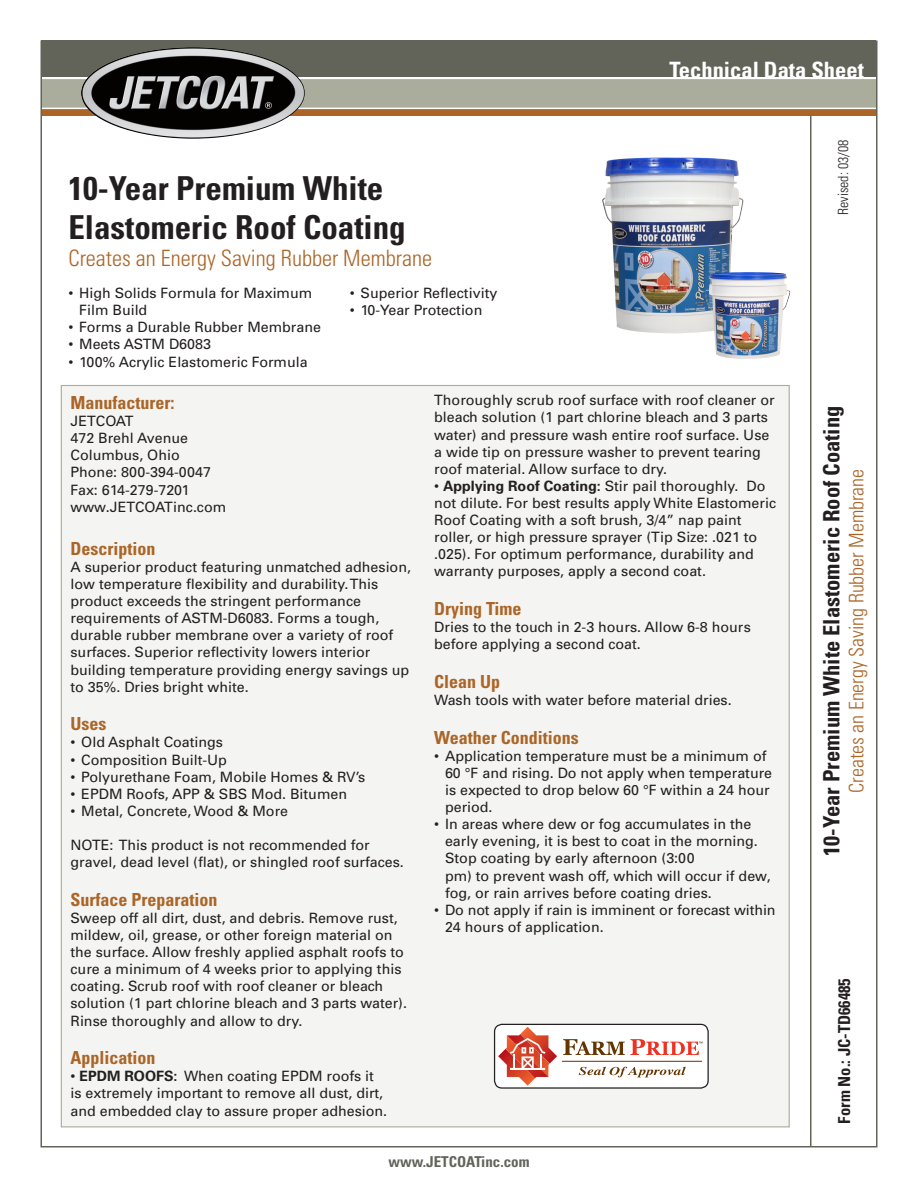
<style>
.page{position:relative;width:918px;height:1188px;background:#fff}
.page>*{position:absolute;margin:0;border:0;box-sizing:border-box;transform-origin:0 0}
.Product_Name_Main_1{font:700 condensed 33px "Univers";color:#231f20}
.Product_Name_Small_S{font:700 condensed 22.5px "Univers";color:#231f20}
.Product_Large_Descri{font:300 condensed 22.5px "Univers";color:#ab6527}
.t1{font:700 condensed 22.5px "Univers";color:#fff}
.Product_description{font:300 condensed 20.1px "Univers";color:#ab6527}
.Small_Head{font:700 condensed 18px "Univers";color:#ab6527}
.Form{font:700 condensed 16.5px "Univers";color:#231f20}
.t2{font:700 condensed 15px "Univers";color:#62645a}
.Body{font:14.25px/17.1px "Univers";color:#231f20}
.Revised_Date_Text{font:300 condensed 14.1px "Univers";color:#231f20}
.s1{font-weight:700}
</style>
<div class="page">
<div style="left:42px;top:40px;width:834px;height:37px;background:#62645a"></div>
<div style="left:42px;top:109px;width:834px;height:7px;background:#ab6527"></div>
<svg style="left:43px;top:79px;width:832px;height:31px;background:#aeae9d"></svg>
<img style="left:81px;top:47px;width:224px;height:92px">
<hr style="left:810px;top:115px;width:2px;height:1031px;background:#62645a">
<img style="left:602px;top:157px;width:142px;height:177px">
<div style="left:61px;top:386px;width:728px;height:741px;background:#f4f4f2"></div>
<img style="left:704px;top:272px;width:86px;height:87px">
<div style="left:495px;top:1024px;width:213px;height:64px;background:#fff;border-radius:8px"></div>
<svg style="left:498px;top:1027px;width:59px;height:59px"></svg>
<svg style="left:579px;top:1067px;width:107px;height:10px"></svg>
<hr style="left:562px;top:1061px;width:140px;height:1px;background:#653500">
<svg style="left:563px;top:1039px;width:140px;height:16px"></svg>
<div style="left:494px;top:1024px;width:215px;height:65px;border:1px solid #231f20;border-radius:8px"></div>
<p class="Product_Name_Main_1" style="left:68px;top:168px;width:316px">10-Year Premium White</p>
<p class="Product_Name_Main_1" style="left:68px;top:207px;width:339px">Elastomeric Roof Coating</p>
<p class="Product_Large_Descri" style="left:68px;top:245px;width:365px">Creates an Energy Saving Rubber Membrane</p>
<p class="Body" style="left:68px;top:285px;width:245px">• High Solids Formula for Maximum</p>
<p class="Body" style="left:79px;top:302px;width:70px">Film Build</p>
<p class="Body" style="left:68px;top:319px;width:254px">• Forms a Durable Rubber Membrane</p>
<p class="Body" style="left:68px;top:336px;width:144px">• Meets ASTM D6083</p>
<p class="Body" style="left:68px;top:353px;width:241px">• 100% Acrylic Elastomeric Formula</p>
<p class="Body" style="left:350px;top:285px;width:149px">• Superior Reflectivity</p>
<p class="Body" style="left:350px;top:302px;width:134px">• 10-Year Protection</p>
<p class="t1" style="left:669px;top:56px;width:196px">Technical Data Sheet</p>
<p class="Revised_Date_Text" style="left:835px;top:215px;width:77px;rotate:-90deg">Revised: 03/08</p>
<p class="Small_Head" style="left:71px;top:392px;width:105px">Manufacturer:</p>
<p class="Body" style="left:71px;top:413px;width:65px">JETCOAT</p>
<p class="Body" style="left:71px;top:430px;width:119px">472 Brehl Avenue<br>Columbus, Ohio</p>
<p class="Body" style="left:71px;top:464px;width:157px">Phone: 800-394-0047<br>Fax: 614-279-7201 www.JETCOATinc.com</p>
<p class="Small_Head" style="left:71px;top:537px;width:86px">Description</p>
<p class="Body" style="left:71px;top:558px;width:342px">A superior product featuring unmatched adhesion, low temperature flexibility and durability.This product exceeds the stringent performance requirements of ASTM-D6083. Forms a tough, durable rubber membrane over a variety of roof surfaces. Superior reflectivity lowers interior building temperature providing energy savings up to 35%. Dries bright white.</p>
<p class="Small_Head" style="left:71px;top:713px;width:37px">Uses</p>
<p class="Body" style="left:71px;top:734px;width:154px">• Old Asphalt Coatings</p>
<p class="Body" style="left:71px;top:751px;width:158px">• Composition Built-Up</p>
<p class="Body" style="left:71px;top:768px;width:296px">• Polyurethane Foam, Mobile Homes &amp; RV’s</p>
<p class="Body" style="left:71px;top:785px;width:278px">• EPDM Roofs, APP &amp; SBS Mod. Bitumen</p>
<p class="Body" style="left:71px;top:802px;width:219px">• Metal, Concrete, Wood &amp; More</p>
<p class="Body" style="left:71px;top:837px;width:335px">NOTE: This product is not recommended for gravel, dead level (flat), or shingled roof surfaces.</p>
<p class="Small_Head" style="left:71px;top:888px;width:149px">Surface Preparation</p>
<p class="Body" style="left:71px;top:909px;width:338px">Sweep off all dirt, dust, and debris. Remove rust, mildew, oil, grease, or other foreign material on the surface. Allow freshly applied asphalt roofs to cure a minimum of 4 weeks prior to applying this coating. Scrub roof with roof cleaner or bleach solution (1 part chlorine bleach and 3 parts water).<br>Rinse thoroughly and allow to dry.</p>
<p class="Small_Head" style="left:71px;top:1047px;width:87px">Application</p>
<p class="Body" style="left:71px;top:1068px;width:318px">• <span class="s1">EPDM ROOFS:</span> When coating EPDM roofs it is extremely important to remove all dust, dirt, and embedded clay to assure proper adhesion.</p>
<p class="Body" style="left:434px;top:392px;width:342px">Thoroughly scrub roof surface with roof cleaner or bleach solution (1 part chlorine bleach and 3 parts water) and pressure wash entire roof surface. Use a wide tip on pressure washer to prevent tearing roof material. Allow surface to dry.</p>
<p class="Body" style="left:434px;top:477px;width:343px">• <span class="s1">Applying Roof Coating:</span> Stir pail thoroughly. Do not dilute. For best results apply White Elastomeric Roof Coating with a soft brush, 3/4” nap paint roller, or high pressure sprayer (Tip Size: .021 to .025). For optimum performance, durability and warranty purposes, apply a second coat.</p>
<p class="Small_Head" style="left:434px;top:598px;width:89px">Drying Time</p>
<p class="Body" style="left:434px;top:619px;width:318px">Dries to the touch in 2-3 hours. Allow 6-8 hours before applying a second coat.</p>
<p class="Small_Head" style="left:434px;top:671px;width:68px">Clean Up</p>
<p class="Body" style="left:434px;top:692px;width:299px">Wash tools with water before material dries.</p>
<p class="Small_Head" style="left:434px;top:726px;width:146px">Weather Conditions</p>
<p class="Body" style="left:445px;top:747px;width:329px;text-indent:-11px">• Application temperature must be a minimum of 60 °F and rising. Do not apply when temperature is expected to drop below 60 °F within a 24 hour period.</p>
<p class="Body" style="left:445px;top:816px;width:314px;text-indent:-11px">• In areas where dew or fog accumulates in the early evening, it is best to coat in the morning.</p>
<p class="Body" style="left:445px;top:850px;width:327px">Stop coating by early afternoon (3:00<br>pm) to prevent wash off, which will occur if dew, fog, or rain arrives before coating dries.</p>
<p class="Body" style="left:445px;top:901px;width:332px;text-indent:-11px">• Do not apply if rain is imminent or forecast within<br>24 hours of application.</p>
<p class="t2" style="left:388px;top:1152px;width:143px">www.JETCOATinc.com</p>
<p class="Product_Name_Small_S" style="left:818px;top:856px;width:451px;rotate:-90deg">10-Year Premium White Elastomeric Roof Coating</p>
<p class="Product_description" style="left:844px;top:793px;width:325px;rotate:-90deg">Creates an Energy Saving Rubber Membrane</p>
<p class="Form" style="left:834px;top:1124px;width:147px;rotate:-90deg">Form No.: JC-TD66485</p>
</div>
